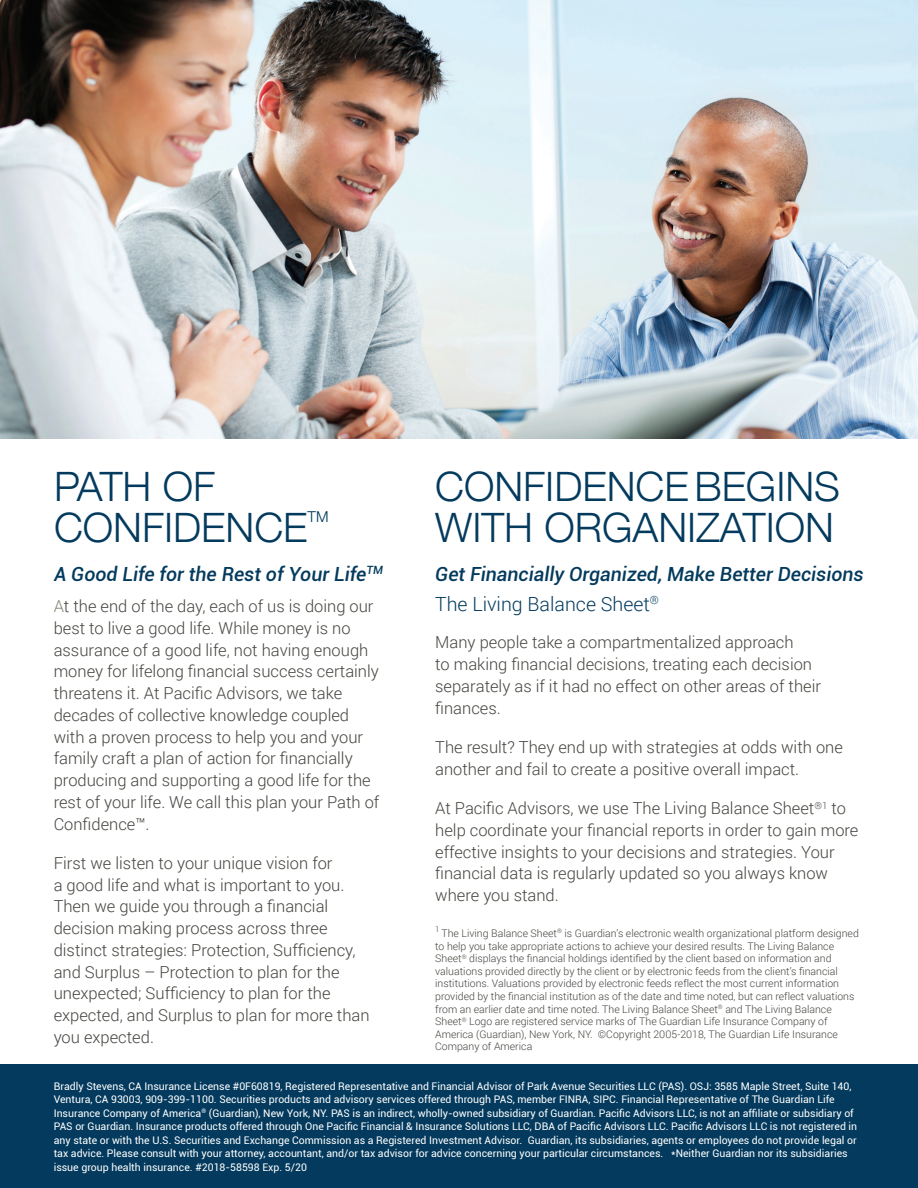
<style>
.page{position:relative;width:918px;height:1188px;background:#fff}
.page>*{position:absolute;margin:0;border:0;box-sizing:border-box;transform-origin:0 0}
.t1{font:300 40.5px/40.5px "Helvetica Neue";color:#033a5d}
._1__Body{font:italic 500 19.5px "Roboto";color:#033a5d}
._1__Body-2{font:300 19.5px "Roboto";color:#033a5d}
._1__Body-3{font:300 16.5px/21.8px "Roboto";color:#43453e}
.t2{font:300 15px "Helvetica Neue";color:#033a5d}
.t3{font:10.5px/13.5px "Roboto";color:#fff}
._1__Body-4{font:300 10.5px/12.6px "Roboto";color:#43453e}
.s1{color:#7f7f73}
</style>
<div class="page">
<div style="left:0;top:1065px;width:918px;height:123px;background:#033a5d"></div>
<img style="left:0;top:0;width:918px;height:439px">
<p class="t1" style="left:54px;top:463px;width:255px">PATH OF<br>CONFIDENCE</p>
<p class="t2" style="left:308px;top:505px;width:22px">TM</p>
<p class="t1" style="left:435px;top:463px;width:406px">CONFIDENCEBEGINS<br>WITH ORGANIZATION</p>
<p class="_1__Body" style="left:54px;top:560px;width:331px">A Good Life for the Rest of Your Life<sup>TM</sup></p>
<p class="_1__Body" style="left:435px;top:560px;width:430px">Get Financially Organized, Make Better Decisions</p>
<p class="_1__Body-2" style="left:435px;top:590px;width:225px">The Living Balance Sheet<sup>®</sup></p>
<p class="_1__Body-3" style="left:54px;top:595px;width:327px"><span class="s1">A</span>t the end of the day, each of us is doing our best to live a good life. While money is no assurance of a good life, not having enough money for lifelong financial success certainly threatens it. At Pacific Advisors, we take decades of collective knowledge coupled with a proven process to help you and your family craft a plan of action for financially producing and supporting a good life for the rest of your life. We call this plan your Path of Confidence™.</p>
<p class="_1__Body-3" style="left:54px;top:852px;width:317px">First we listen to your unique vision for<br>a good life and what is important to you.<br>Then we guide you through a financial decision making process across three distinct strategies: Protection, Sufficiency, and Surplus – Protection to plan for the unexpected; Sufficiency to plan for the expected, and Surplus to plan for more than you expected.</p>
<p class="_1__Body-3" style="left:435px;top:631px;width:387px">Many people take a compartmentalized approach<br>to making financial decisions, treating each decision separately as if it had no effect on other areas of their finances.</p>
<p class="_1__Body-3" style="left:435px;top:736px;width:409px">The result? They end up with strategies at odds with one another and fail to create a positive overall impact.</p>
<p class="_1__Body-3" style="left:435px;top:797px;width:425px">At Pacific Advisors, we use The Living Balance Sheet<sup>®1</sup> to help coordinate your financial reports in order to gain more effective insights to your decisions and strategies. Your financial data is regularly updated so you always know where you stand.</p>
<p class="_1__Body-4" style="left:435px;top:927px;width:425px"><sup>1</sup> The Living Balance Sheet<sup>®</sup> is Guardian’s electronic wealth organizational platform designed to help you take appropriate actions to achieve your desired results. The Living Balance Sheet<sup>®</sup> displays the financial holdings identified by the client based on information and valuations provided directly by the client or by electronic feeds from the client’s financial institutions. Valuations provided by electronic feeds reflect the most current information provided by the financial institution as of the date and time noted, but can reflect valuations from an earlier date and time noted. The Living Balance Sheet<sup>®</sup> and The Living Balance Sheet<sup>®</sup> Logo are registered service marks of The Guardian Life Insurance Company of America (Guardian), New York, NY. ©Copyright 2005-2018, The Guardian Life Insurance Company of America</p>
<p class="t3" style="left:54px;top:1079px;width:805px">Bradly Stevens, CA Insurance License #0F60819, Registered Representative and Financial Advisor of Park Avenue Securities LLC (PAS). OSJ: 3585 Maple Street, Suite 140, Ventura, CA 93003, 909-399-1100. Securities products and advisory services offered through PAS, member FINRA, SIPC. Financial Representative of The Guardian Life Insurance Company of America<sup>®</sup> (Guardian), New York, NY. PAS is an indirect, wholly-owned subsidiary of Guardian. Pacific Advisors LLC, is not an affiliate or subsidiary of PAS or Guardian. Insurance products offered through One Pacific Financial &amp; Insurance Solutions LLC, DBA of Pacific Advisors LLC. Pacific Advisors LLC is not registered in any state or with the U.S. Securities and Exchange Commission as a Registered Investment Advisor. Guardian, its subsidiaries, agents or employees do not provide legal or tax advice. Please consult with your attorney, accountant, and/or tax advisor for advice concerning your particular circumstances. *Neither Guardian nor its subsidiaries issue group health insurance. #2018-58598 Exp. 5/20</p>
</div>
